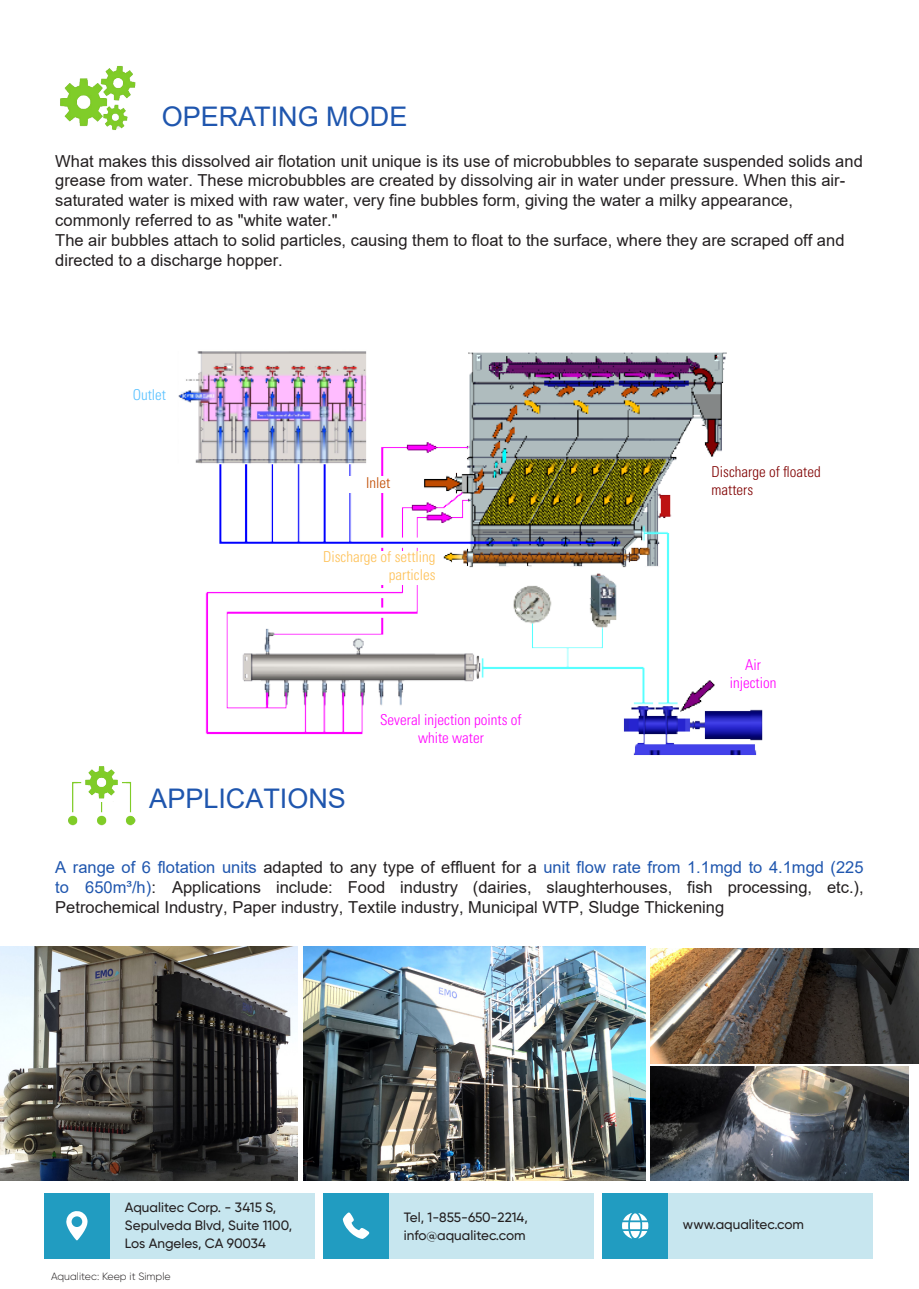
<style>
.page{position:relative;width:919px;height:1289px;background:#fff}
.page>*{position:absolute;margin:0;border:0;box-sizing:border-box;transform-origin:0 0}
.t1{font:27px "Arial";color:#1f56ae}
.t2{font:16.5px/19.8px "Arial";color:#231f20}
.t3{font:300 condensed 15px/18px "Univers LT Std";color:#ff00fe;text-align:center}
.t4{font:300 condensed 15px/18px "Univers LT Std";color:#fec157;text-align:right}
.t5{font:300 condensed 15px/18px "Univers LT Std";color:#800000}
.t6{font:300 condensed 15px "Univers LT Std";color:#57c1ff}
.t7{font:300 condensed 15px "Univers LT Std";color:#c04b00}
.t8{font:500 13.5px/18px "Gilroy";color:#231f20}
.t9{font:300 10.5px "Gilroy";color:#231f20}
.s1{color:#1f56ae}
</style>
<div class="page">
<img style="left:178px;top:351px;width:585px;height:404px">
<img style="left:60px;top:66px;width:76px;height:64px">
<img style="left:0;top:946px;width:298px;height:234px">
<img style="left:303px;top:946px;width:342px;height:234px">
<img style="left:68px;top:766px;width:68px;height:60px">
<img style="left:651px;top:949px;width:267px;height:114px">
<img style="left:651px;top:1066px;width:257px;height:114px">
<div style="left:336px;top:476px;width:85px;height:17px;background:#fff"></div>
<div style="left:286px;top:551px;width:149px;height:33px;background:#fff"></div>
<div style="left:44px;top:1192px;width:270px;height:66px;background:#c7e6ef"></div>
<div style="left:323px;top:1192px;width:270px;height:66px;background:#c7e6ef"></div>
<div style="left:602px;top:1192px;width:270px;height:66px;background:#c7e6ef"></div>
<div style="left:44px;top:1192px;width:66px;height:66px;background:#219cc1"></div>
<div style="left:323px;top:1192px;width:66px;height:66px;background:#219cc1"></div>
<div style="left:602px;top:1192px;width:66px;height:66px;background:#219cc1"></div>
<svg style="left:622px;top:1213px;width:26px;height:25px"></svg>
<svg style="left:66px;top:1211px;width:22px;height:29px"></svg>
<svg style="left:343px;top:1212px;width:26px;height:26px"></svg>
<p class="t1" style="left:162px;top:98px;width:247px">OPERATING MODE</p>
<p class="t2" style="left:55px;top:151px;width:809px">What makes this dissolved air flotation unit unique is its use of microbubbles to separate suspended solids and grease from water. These microbubbles are created by dissolving air in water under pressure. When this air&shy;saturated water is mixed with raw water, very fine bubbles form, giving the water a milky appearance, commonly referred to as "white water."<br>The air bubbles attach to solid particles, causing them to float to the surface, where they are scraped off and directed to a discharge hopper.</p>
<p class="t6" style="left:133px;top:385px;width:35px">Outlet</p>
<p class="t7" style="left:366px;top:473px;width:26px">Inlet</p>
<p class="t4" style="left:323px;top:548px;width:114px">Discharge of settling particles</p>
<p class="t3" style="left:380px;top:710px;width:143px">Several injection points of white water</p>
<p class="t1" style="left:149px;top:780px;width:198px">APPLICATIONS</p>
<p class="t5" style="left:711px;top:462px;width:111px">Discharge of floated matters</p>
<p class="t3" style="left:745px;top:655px;width:17px">Air</p>
<p class="t3" style="left:729px;top:673px;width:48px">injection</p>
<p class="t2" style="left:55px;top:857px;width:809px;text-align:justify"><span class="s1">A range of 6 flotation units</span> adapted to any type of effluent for a <span class="s1">unit flow rate from 1.1mgd to 4.1mgd (225 to 650m³/h)</span>: Applications include: Food industry (dairies, slaughterhouses, fish processing, etc.), Petrochemical Industry, Paper industry, Textile industry, Municipal WTP, Sludge Thickening</p>
<p class="t8" style="left:125px;top:1197px;width:169px">Aqualitec Corp. - 3415 S,<br>Sepulveda Blvd, Suite 1100,<br>Los Angeles, CA 90034</p>
<p class="t8" style="left:404px;top:1208px;width:125px">Tel, 1-855-650-2214, info@aqualitec.com</p>
<p class="t8" style="left:683px;top:1215px;width:123px">www.aqualitec.com</p>
<p class="t9" style="left:51px;top:1269px;width:121px">Aqualitec: Keep it Simple</p>
</div>
